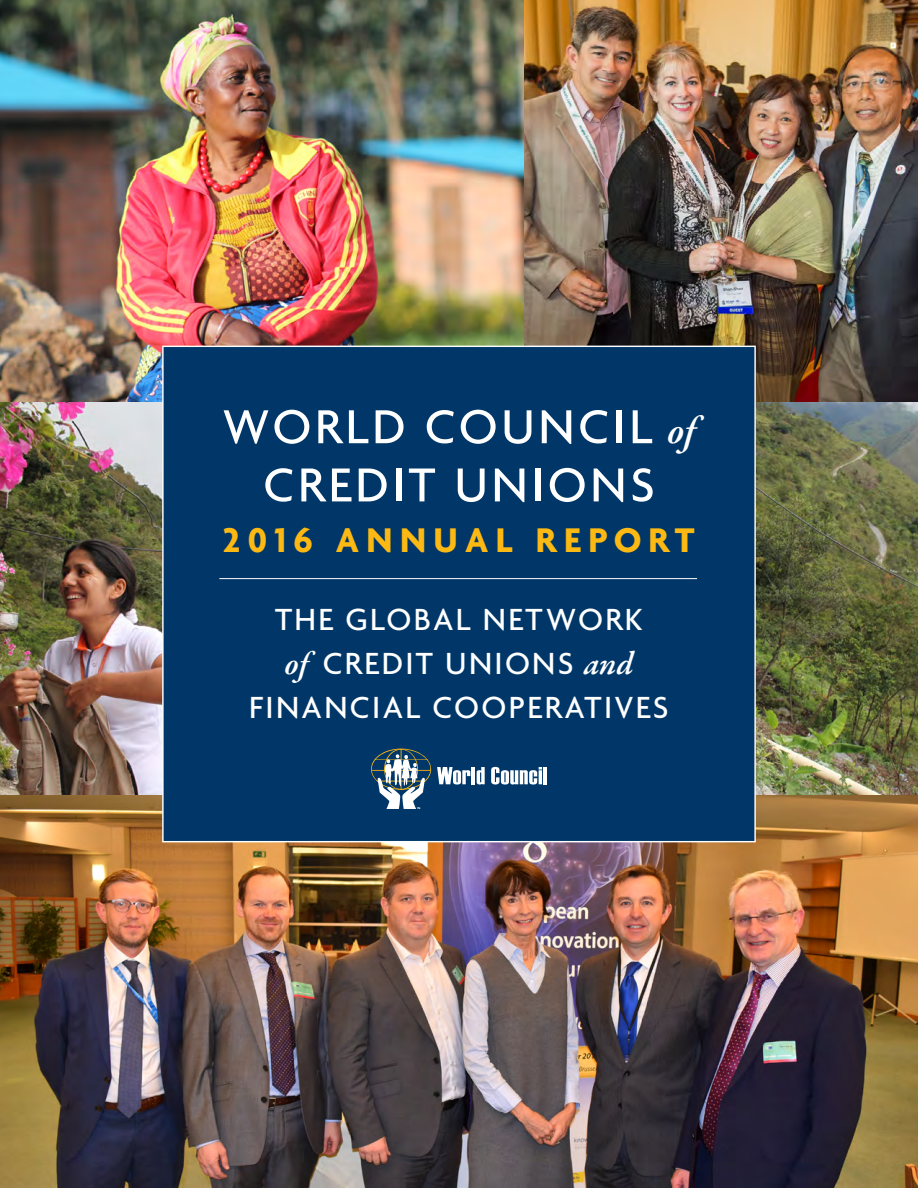
<style>
.page{position:relative;width:918px;height:1188px;background:#fff}
.page>*{position:absolute;margin:0;border:0;box-sizing:border-box;transform-origin:0 0}
.t1{font:500 51.6px/58.2px "Agenda";letter-spacing:.07em;color:#fff;text-align:center}
.t2{font:700 37.05px "Agenda";letter-spacing:.2em;color:#fdb913}
.t3{font:500 33px/43.7px "Agenda";letter-spacing:.07em;color:#fff;text-align:center}
.s1{font-family:"Garamond Premr Pro";font-weight:600;font-style:italic;font-size:39.75px}
.s2{font-family:"Garamond Premr Pro";font-weight:600;font-style:italic}
</style>
<div class="page">
<img style="left:0;top:402px;width:161px;height:393px">
<img style="left:757px;top:402px;width:161px;height:393px">
<img style="left:0;top:0;width:918px;height:402px">
<img style="left:0;top:795px;width:918px;height:393px">
<div style="left:161px;top:345px;width:596px;height:498px;background:#003768"></div>
<svg style="left:437px;top:767px;width:33px;height:18px"></svg>
<hr style="left:472px;top:767px;width:3px;height:17px;background:#fff">
<svg style="left:477px;top:767px;width:8px;height:18px"></svg>
<svg style="left:491px;top:767px;width:51px;height:18px"></svg>
<hr style="left:543px;top:767px;width:4px;height:17px;background:#fff">
<svg style="left:371px;top:749px;width:60px;height:60px"></svg>
<hr style="left:219px;top:578px;width:478px;height:1px;background:#fff">
<h1 class="t1" style="left:223px;top:396px;width:474px">WORLD COUNCIL <span class="s1">of<br></span>CREDIT UNIONS</h1>
<p class="t2" style="left:223px;top:517px;width:467px">2016 ANNUAL REPOR T</p>
<p class="t3" style="left:249px;top:597px;width:421px">THE GLOBAL NETWORK<br><span class="s2">of</span> CREDIT UNIONS <span class="s2">and<br></span>FINANCIAL COOPERATIVES</p>
</div>
